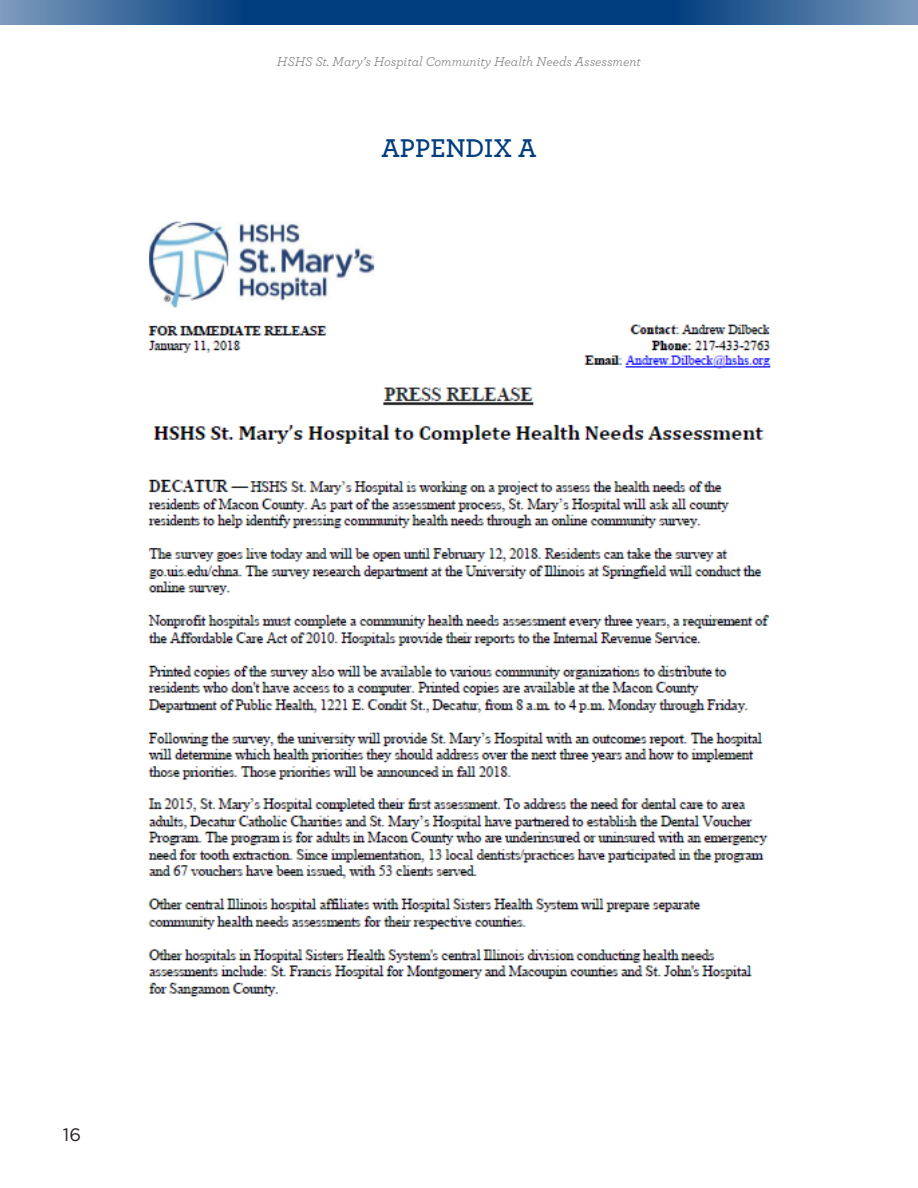
<style>
.page{position:relative;width:918px;height:1188px;background:#fff}
.page>*{position:absolute;margin:0;border:0;box-sizing:border-box;transform-origin:0 0}
.t1{font:600 27px "Archer";color:#003d7e}
.t2{font:18px "Gotham";color:#241f1f}
.t3{font:italic 13.5px "Archer";color:#7d7c7e}
</style>
<div class="page">
<svg style="left:0;top:0;width:458px;height:25px;background:#22568f"></svg>
<svg style="left:458px;top:0;width:460px;height:25px;background:#21568e"></svg>
<img style="left:147px;top:221px;width:624px;height:776px">
<p class="t3" style="left:277px;top:52px;width:366px">HSHS St. Mary’s Hospital Community Health Needs Assessment</p>
<h1 class="t1" style="left:382px;top:127px;width:156px">APPENDIX A</h1>
<h2 class="t2" style="left:63px;top:1123px;width:20px">16</h2>
</div>
